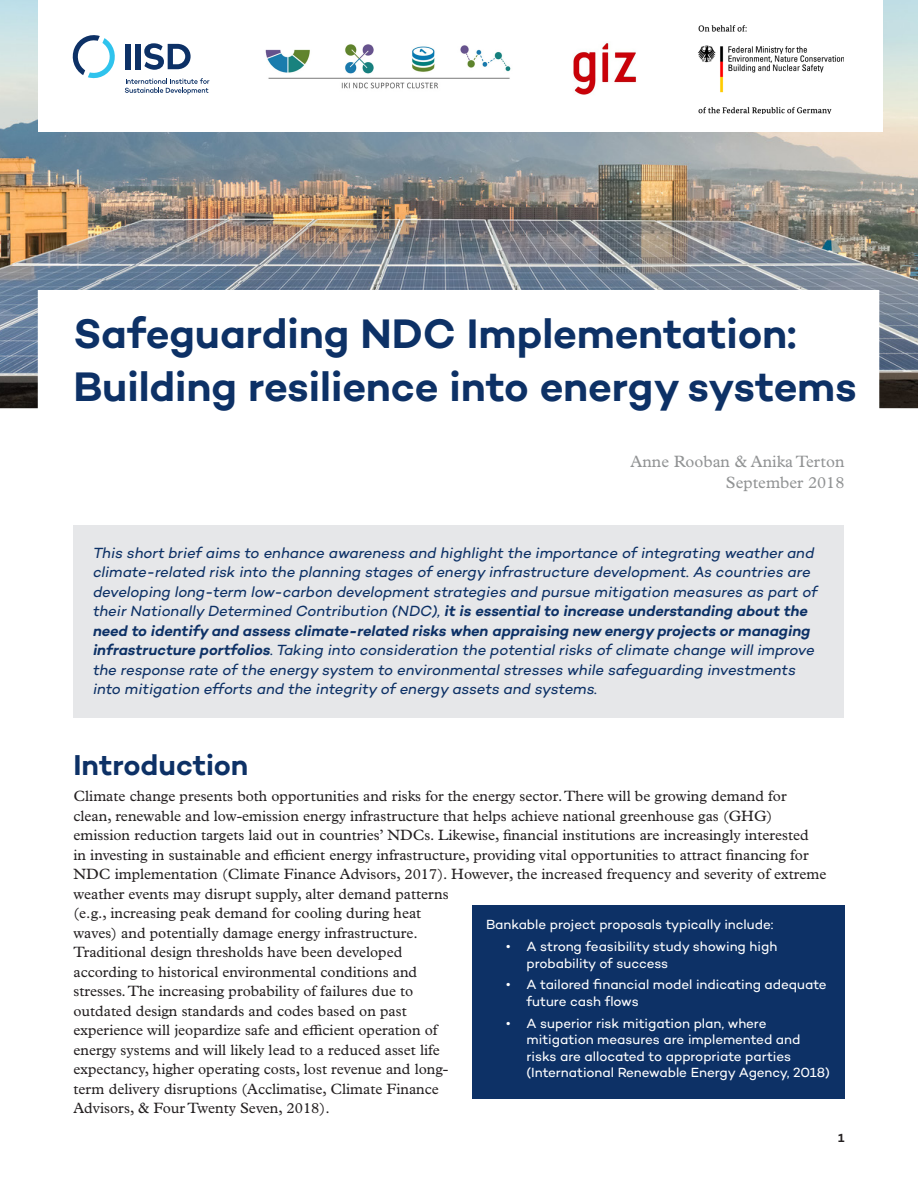
<style>
.page{position:relative;width:918px;height:1188px;background:#fff}
.page>*{position:absolute;margin:0;border:0;box-sizing:border-box;transform-origin:0 0}
.Publication_Title{font:600 42px/52.5px "Campton";letter-spacing:-.005em;color:#0d3166}
.Headline_1{font:600 29.25px "Campton";color:#0d3166}
.Body_copy{font:16.5px/21px "Plantin MT Pro";color:#919394;text-align:right}
.Body_copy-2{font:15px/19.5px "Plantin MT Pro";color:#231f20}
.Body_copy-3{font:italic 15px/19.5px "Campton";letter-spacing:-.005em;color:#0d3166}
.Body_copy-4{font:13.5px/16.5px "Campton";letter-spacing:-.005em;color:#fff}
.t1{font:600 12px "Campton";color:#231f20}
.s1{font-weight:600}
</style>
<div class="page">
<img style="left:0;top:0;width:918px;height:408px">
<div style="left:38px;top:0;width:844px;height:132px;background:#fff"></div>
<svg style="left:72px;top:35px;width:43px;height:44px"></svg>
<svg style="left:125px;top:78px;width:84px;height:16px"></svg>
<div style="left:125px;top:44px;width:6px;height:25px;background:#0d3166"></div>
<div style="left:135px;top:44px;width:5px;height:25px;background:#0d3166"></div>
<svg style="left:144px;top:43px;width:47px;height:27px"></svg>
<img style="left:698px;top:25px;width:146px;height:89px">
<img style="left:573px;top:43px;width:63px;height:52px">
<div style="left:73px;top:526px;width:771px;height:192px;background:#e6e7e9"></div>
<div style="left:472px;top:905px;width:373px;height:194px;background:#0d3166"></div>
<img style="left:265px;top:44px;width:246px;height:45px">
<p class="Publication_Title" style="left:74px;top:307px;width:785px">Safeguarding NDC Implementation:<br>Building resilience into energy systems</p>
<p class="Body_copy" style="left:631px;top:451px;width:215px">Anne Rooban &amp; Anika Terton<br>September 2018</p>
<p class="Body_copy-3" style="left:93px;top:543px;width:726px">This short brief aims to enhance awareness and highlight the importance of integrating weather and climate-related risk into the planning stages of energy infrastructure development. As countries are developing long-term low-carbon development strategies and pursue mitigation measures as part of their Nationally Determined Contribution (NDC), <span class="s1">it is essential to increase understanding about the need to identify and assess climate-related risks when appraising new energy projects or managing infrastructure portfolios</span>. Taking into consideration the potential risks of climate change will improve the response rate of the energy system to environmental stresses while safeguarding investments into mitigation efforts and the integrity of energy assets and systems.</p>
<p class="Headline_1" style="left:74px;top:746px;width:176px">Introduction</p>
<p class="Body_copy-2" style="left:74px;top:787px;width:754px">Climate change presents both opportunities and risks for the energy sector. There will be growing demand for clean, renewable and low-emission energy infrastructure that helps achieve national greenhouse gas (GHG) emission reduction targets laid out in countries’ NDCs. Likewise, financial institutions are increasingly interested<br>in investing in sustainable and efficient energy infrastructure, providing vital opportunities to attract financing for NDC implementation (Climate Finance Advisors, 2017). However, the increased frequency and severity of extreme weather events may disrupt supply, alter demand patterns<br>(e.g., increasing peak demand for cooling during heat<br>waves) and potentially damage energy infrastructure.<br>Traditional design thresholds have been developed<br>according to historical environmental conditions and<br>stresses. The increasing probability of failures due to<br>outdated design standards and codes based on past<br>experience will jeopardize safe and efficient operation of<br>energy systems and will likely lead to a reduced asset life<br>expectancy, higher operating costs, lost revenue and long-<br>term delivery disruptions (Acclimatise, Climate Finance<br>Advisors, &amp; Four Twenty Seven, 2018).</p>
<p class="Body_copy-4" style="left:486px;top:916px;width:289px">Bankable project proposals typically include:</p>
<p class="Body_copy-4" style="left:526px;top:938px;width:252px;text-indent:-20px">• A strong feasibility study showing high probability of success</p>
<p class="Body_copy-4" style="left:526px;top:976px;width:302px;text-indent:-20px">• A tailored financial model indicating adequate future cash flows</p>
<p class="Body_copy-4" style="left:526px;top:1015px;width:305px;text-indent:-20px">• A superior risk mitigation plan, where mitigation measures are implemented and risks are allocated to appropriate parties (International Renewable Energy Agency, 2018)</p>
<p class="t1" style="left:838px;top:1130px;width:8px">1</p>
</div>
